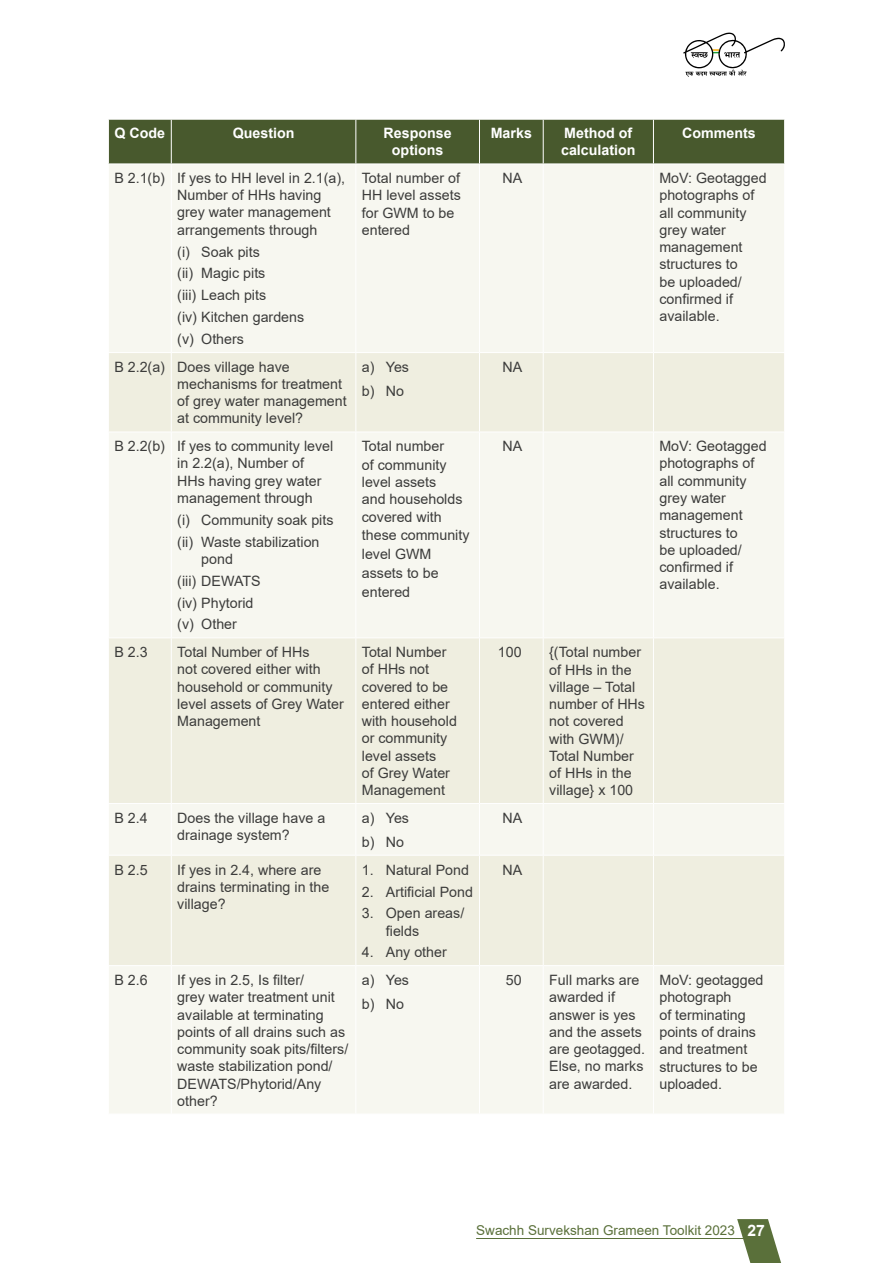
<style>
.page{position:relative;width:893px;height:1263px;background:#fff}
.page>*{position:absolute;margin:0;border:0;box-sizing:border-box;transform-origin:0 0}
.t1{font:14.25px/17.2px "Arial";color:#3c3c3b}
.t2{font:700 14.25px/17.1px "Arial";color:#fff;text-align:center}
.t3{font:13.5px "Arial";color:#5a703a}
.s1{font-weight:700;font-size:15.75px;color:#fff}
</style>
<div class="page">
<svg style="left:737px;top:1219px;width:44px;height:44px"></svg>
<hr style="left:476px;top:1238px;width:271px;height:1px;background:#5a703a">
<svg style="left:683px;top:33px;width:102px;height:44px"></svg>
<div style="left:109px;top:120px;width:675px;height:44px;background:#48592d"></div>
<div style="left:109px;top:165px;width:675px;height:948px;background:#f7f7f0"></div>
<svg style="left:109px;top:353px;width:675px;height:612px;fill:#efeee0"></svg>
<hr style="left:171px;top:120px;width:1px;height:44px;background:#fff">
<hr style="left:355px;top:120px;width:1px;height:44px;background:#fff">
<hr style="left:479px;top:120px;width:1px;height:44px;background:#fff">
<hr style="left:543px;top:120px;width:1px;height:44px;background:#fff">
<hr style="left:653px;top:120px;width:1px;height:44px;background:#fff">
<hr style="left:171px;top:164px;width:1px;height:188px;background:#fff">
<hr style="left:355px;top:164px;width:1px;height:188px;background:#fff">
<hr style="left:479px;top:164px;width:1px;height:188px;background:#fff">
<hr style="left:543px;top:164px;width:1px;height:188px;background:#fff">
<hr style="left:653px;top:164px;width:1px;height:188px;background:#fff">
<hr style="left:108px;top:352px;width:63px;height:1px;background:#fff">
<hr style="left:171px;top:352px;width:185px;height:1px;background:#fff">
<hr style="left:171px;top:353px;width:1px;height:79px;background:#fff">
<hr style="left:356px;top:352px;width:123px;height:1px;background:#fff">
<hr style="left:355px;top:353px;width:1px;height:79px;background:#fff">
<hr style="left:479px;top:352px;width:64px;height:1px;background:#fff">
<hr style="left:479px;top:353px;width:1px;height:79px;background:#fff">
<hr style="left:543px;top:352px;width:110px;height:1px;background:#fff">
<hr style="left:543px;top:353px;width:1px;height:79px;background:#fff">
<hr style="left:653px;top:352px;width:132px;height:1px;background:#fff">
<hr style="left:653px;top:353px;width:1px;height:79px;background:#fff">
<hr style="left:108px;top:432px;width:63px;height:1px;background:#fff">
<hr style="left:171px;top:432px;width:185px;height:1px;background:#fff">
<hr style="left:171px;top:432px;width:1px;height:205px;background:#fff">
<hr style="left:356px;top:432px;width:123px;height:1px;background:#fff">
<hr style="left:355px;top:432px;width:1px;height:205px;background:#fff">
<hr style="left:479px;top:432px;width:64px;height:1px;background:#fff">
<hr style="left:479px;top:432px;width:1px;height:205px;background:#fff">
<hr style="left:543px;top:432px;width:110px;height:1px;background:#fff">
<hr style="left:543px;top:432px;width:1px;height:205px;background:#fff">
<hr style="left:653px;top:432px;width:132px;height:1px;background:#fff">
<hr style="left:653px;top:432px;width:1px;height:205px;background:#fff">
<hr style="left:108px;top:637px;width:63px;height:1px;background:#fff">
<hr style="left:171px;top:637px;width:185px;height:1px;background:#fff">
<hr style="left:171px;top:638px;width:1px;height:165px;background:#fff">
<hr style="left:356px;top:637px;width:123px;height:1px;background:#fff">
<hr style="left:355px;top:638px;width:1px;height:165px;background:#fff">
<hr style="left:479px;top:637px;width:64px;height:1px;background:#fff">
<hr style="left:479px;top:638px;width:1px;height:165px;background:#fff">
<hr style="left:543px;top:637px;width:110px;height:1px;background:#fff">
<hr style="left:543px;top:638px;width:1px;height:165px;background:#fff">
<hr style="left:653px;top:637px;width:132px;height:1px;background:#fff">
<hr style="left:653px;top:638px;width:1px;height:165px;background:#fff">
<hr style="left:108px;top:803px;width:63px;height:1px;background:#fff">
<hr style="left:171px;top:803px;width:185px;height:1px;background:#fff">
<hr style="left:171px;top:804px;width:1px;height:51px;background:#fff">
<hr style="left:356px;top:803px;width:123px;height:1px;background:#fff">
<hr style="left:355px;top:804px;width:1px;height:51px;background:#fff">
<hr style="left:479px;top:803px;width:64px;height:1px;background:#fff">
<hr style="left:479px;top:804px;width:1px;height:51px;background:#fff">
<hr style="left:543px;top:803px;width:110px;height:1px;background:#fff">
<hr style="left:543px;top:804px;width:1px;height:51px;background:#fff">
<hr style="left:653px;top:803px;width:132px;height:1px;background:#fff">
<hr style="left:653px;top:804px;width:1px;height:51px;background:#fff">
<hr style="left:108px;top:855px;width:63px;height:1px;background:#fff">
<hr style="left:171px;top:855px;width:185px;height:1px;background:#fff">
<hr style="left:171px;top:855px;width:1px;height:110px;background:#fff">
<hr style="left:356px;top:855px;width:123px;height:1px;background:#fff">
<hr style="left:355px;top:855px;width:1px;height:110px;background:#fff">
<hr style="left:479px;top:855px;width:64px;height:1px;background:#fff">
<hr style="left:479px;top:855px;width:1px;height:110px;background:#fff">
<hr style="left:543px;top:855px;width:110px;height:1px;background:#fff">
<hr style="left:543px;top:855px;width:1px;height:110px;background:#fff">
<hr style="left:653px;top:855px;width:132px;height:1px;background:#fff">
<hr style="left:653px;top:855px;width:1px;height:110px;background:#fff">
<hr style="left:108px;top:965px;width:63px;height:1px;background:#fff">
<hr style="left:171px;top:965px;width:185px;height:1px;background:#fff">
<hr style="left:171px;top:966px;width:1px;height:148px;background:#fff">
<hr style="left:356px;top:965px;width:123px;height:1px;background:#fff">
<hr style="left:355px;top:966px;width:1px;height:148px;background:#fff">
<hr style="left:479px;top:965px;width:64px;height:1px;background:#fff">
<hr style="left:479px;top:966px;width:1px;height:148px;background:#fff">
<hr style="left:543px;top:965px;width:110px;height:1px;background:#fff">
<hr style="left:543px;top:966px;width:1px;height:148px;background:#fff">
<hr style="left:653px;top:965px;width:132px;height:1px;background:#fff">
<hr style="left:653px;top:966px;width:1px;height:148px;background:#fff">
<p class="t2" style="left:114px;top:125px;width:52px">Q Code</p>
<p class="t2" style="left:233px;top:125px;width:63px">Question</p>
<p class="t2" style="left:384px;top:125px;width:70px">Response options</p>
<p class="t2" style="left:491px;top:125px;width:43px">Marks</p>
<p class="t2" style="left:561px;top:125px;width:76px;text-align:left">Method of calculation</p>
<p class="t2" style="left:682px;top:125px;width:75px">Comments</p>
<p class="t1" style="left:177px;top:169px;width:169px;text-indent:-63px">B 2.1(b) If yes to HH level in 2.1(a),<br>Number of HHs having grey water management arrangements through</p>
<p class="t1" style="left:177px;top:241px;width:128px;line-height:21.9px">(i) Soak pits<br>(ii) Magic pits<br>(iii) Leach pits<br>(iv) Kitchen gardens (v) Others</p>
<p class="t1" style="left:362px;top:169px;width:100px">Total number of<br>HH level assets for GWM to be entered</p>
<p class="t1" style="left:503px;top:169px;width:21px">NA</p>
<p class="t1" style="left:659px;top:169px;width:109px">MoV: Geotagged photographs of all community grey water management structures to<br>be uploaded/ confirmed if available.</p>
<p class="t1" style="left:177px;top:358px;width:171px;text-indent:-63px">B 2.2(a) Does village have mechanisms for treatment of grey water management at community level?</p>
<p class="t1" style="left:362px;top:355px;width:49px;line-height:24px">a) Yes b) No</p>
<p class="t1" style="left:503px;top:358px;width:21px">NA</p>
<p class="t1" style="left:177px;top:437px;width:158px;text-indent:-63px">B 2.2(b) If yes to community level in 2.2(a), Number of<br>HHs having grey water management through</p>
<p class="t1" style="left:177px;top:509px;width:158px;line-height:21.9px">(i) Community soak pits (ii) Waste stabilization</p>
<p class="t1" style="left:177px;top:548px;width:85px;line-height:21.9px;text-indent:24px">pond<br>(iii) DEWATS (iv) Phytorid (v) Other</p>
<p class="t1" style="left:503px;top:437px;width:21px">NA</p>
<p class="t1" style="left:659px;top:437px;width:109px">MoV: Geotagged photographs of all community grey water management structures to<br>be uploaded/ confirmed if available.</p>
<p class="t1" style="left:362px;top:437px;width:86px;line-height:18.8px">Total number of community</p>
<p class="t1" style="left:362px;top:473px;width:102px">level assets and households covered with</p>
<p class="t1" style="left:362px;top:526px;width:109px;line-height:18.8px">these community level GWM assets to be entered</p>
<p class="t1" style="left:114px;top:643px;width:35px">B 2.3</p>
<p class="t1" style="left:177px;top:643px;width:168px">Total Number of HHs<br>not covered either with household or community level assets of Grey Water<br>Management</p>
<p class="t1" style="left:362px;top:643px;width:97px">Total Number of HHs not covered to be entered either with household or community level assets<br>of Grey Water<br>Management</p>
<p class="t1" style="left:498px;top:643px;width:25px">100</p>
<p class="t1" style="left:549px;top:643px;width:97px">{(Total number of HHs in the village – Total number of HHs not covered with GWM)/<br>Total Number of HHs in the village} x 100</p>
<p class="t1" style="left:114px;top:809px;width:35px">B 2.4</p>
<p class="t1" style="left:177px;top:809px;width:150px">Does the village have a drainage system?</p>
<p class="t1" style="left:362px;top:806px;width:49px;line-height:24px">a) Yes b) No</p>
<p class="t1" style="left:503px;top:809px;width:21px">NA</p>
<p class="t1" style="left:114px;top:861px;width:35px">B 2.5</p>
<p class="t1" style="left:177px;top:861px;width:154px">If yes in 2.4, where are drains terminating in the village?</p>
<p class="t1" style="left:362px;top:861px;width:109px">1. Natural Pond</p>
<p class="t1" style="left:503px;top:861px;width:21px">NA</p>
<p class="t1" style="left:362px;top:883px;width:113px">2. Artificial Pond</p>
<p class="t1" style="left:386px;top:905px;width:80px;text-indent:-24px">3. Open areas/ fields</p>
<p class="t1" style="left:362px;top:944px;width:86px">4. Any other</p>
<p class="t1" style="left:114px;top:971px;width:35px">B 2.6</p>
<p class="t1" style="left:177px;top:971px;width:173px">If yes in 2.5, Is filter/<br>grey water treatment unit available at terminating points of all drains such as community soak pits/filters/ waste stabilization pond/<br>DEWATS/Phytorid/Any other?</p>
<p class="t1" style="left:362px;top:968px;width:49px;line-height:24px">a) Yes b) No</p>
<p class="t1" style="left:506px;top:971px;width:17px">50</p>
<p class="t1" style="left:549px;top:971px;width:97px">Full marks are awarded if answer is yes and the assets are geotagged.<br>Else, no marks are awarded.</p>
<p class="t1" style="left:659px;top:971px;width:106px">MoV: geotagged photograph<br>of terminating points of drains and treatment structures to be uploaded.</p>
<p class="t3" style="left:476px;top:1221px;width:290px">Swachh Survekshan Grameen Toolkit 2023 <span class="s1">27</span></p>
</div>
